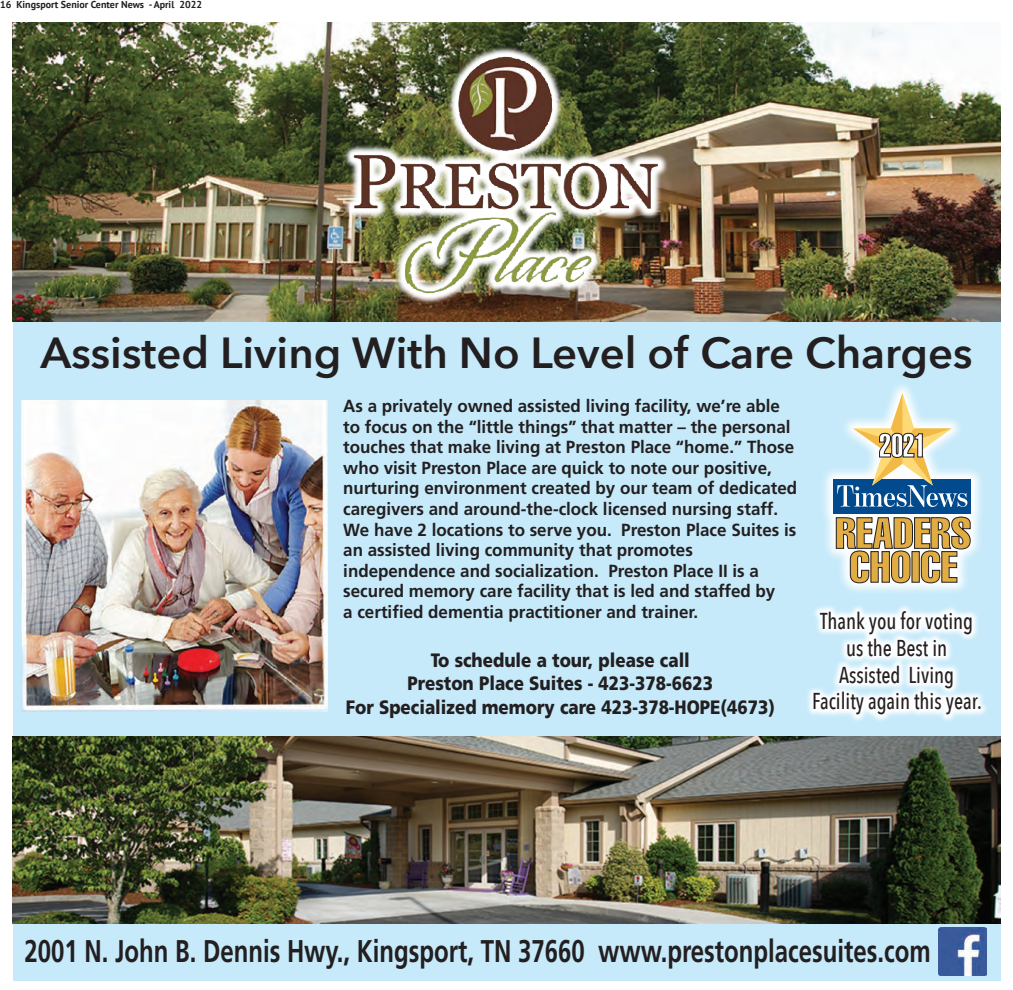
<style>
.page{position:relative;width:1013px;height:990px;background:#fff}
.page>*{position:absolute;margin:0;border:0;box-sizing:border-box;transform-origin:0 0}
.t1{font:600 43.38px "Avenir Next";color:#231f20}
.t2{font:43px/33.9px "Helvetica LT Std Comp";letter-spacing:.005em;color:#e1ad42;text-align:center}
.t3{font:32.62px "Helvetica LT Std Extra Comp";color:#fff}
.t4{font:700 31.38px "Frutiger";color:#231f20;scale:.76 1}
.t5{font:500 22.88px/26.9px "Avenir Next Condensed";color:#231f20;text-align:center;scale:.91 1}
.t6{font:900 19.38px/23.2px "Frutiger";color:#231f20;text-align:center;scale:.87 1}
.t7{font:700 17.5px/20.5px "Frutiger";color:#231f20}
.t8{font:700 10px "PT Sans";color:#231f20}
</style>
<div class="page">
<div style="left:13px;top:23px;width:987px;height:958px;background:#c6eafa"></div>
<svg style="left:824px;top:385px;width:157px;height:207px"></svg>
<div style="left:833px;top:479px;width:138px;height:34px;background:#004a8d"></div>
<svg style="left:835px;top:517px;width:135px;height:66px;background:#d1d2d3"></svg>
<svg style="left:837px;top:393px;width:130px;height:114px"></svg>
<svg style="left:808px;top:606px;width:178px;height:115px"></svg>
<img style="left:21px;top:401px;width:306px;height:310px">
<img style="left:938px;top:927px;width:48px;height:49px">
<img style="left:13px;top:737px;width:987px;height:186px">
<img style="left:13px;top:23px;width:987px;height:299px">
<img style="left:342px;top:46px;width:326px;height:258px">
<img style="left:457px;top:57px;width:95px;height:94px">
<p class="t8" style="left:0;top:-3px;width:203px">16 Kingsport Senior Center News - April 2022</p>
<p class="t1" style="left:41px;top:315px;width:933px">Assisted Living With No Level of Care Charges</p>
<p class="t7" style="left:343px;top:396px;width:455px">As a privately owned assisted living facility, we’re able to focus on the “little things” that matter – the personal touches that make living at Preston Place “home.” Those who visit Preston Place are quick to note our positive, nurturing environment created by our team of dedicated caregivers and around-the-clock licensed nursing staff.<br>We have 2 locations to serve you. Preston Place Suites is an assisted living community that promotes independence and socialization. Preston Place II is a secured memory care facility that is led and staffed by<br>a certified dementia practitioner and trainer.</p>
<p class="t6" style="left:346px;top:648px;width:495px">To schedule a tour, please call<br>Preston Place Suites - 423-378-6623<br>For Specialized memory care 423-378-HOPE(4673)</p>
<p class="t3" style="left:878px;top:426px;width:49px">2021</p>
<p class="t2" style="left:835px;top:516px;width:137px">READERS<br>CHOICE</p>
<p class="t5" style="left:812px;top:607px;width:188px">Thank you for voting us the Best in<br>Assisted Living<br>Facility again this year.</p>
<p class="t4" style="left:24px;top:932px;width:1194px">2001 N. John B. Dennis Hwy., Kingsport, TN 37660 www.prestonplacesuites.com</p>
</div>
